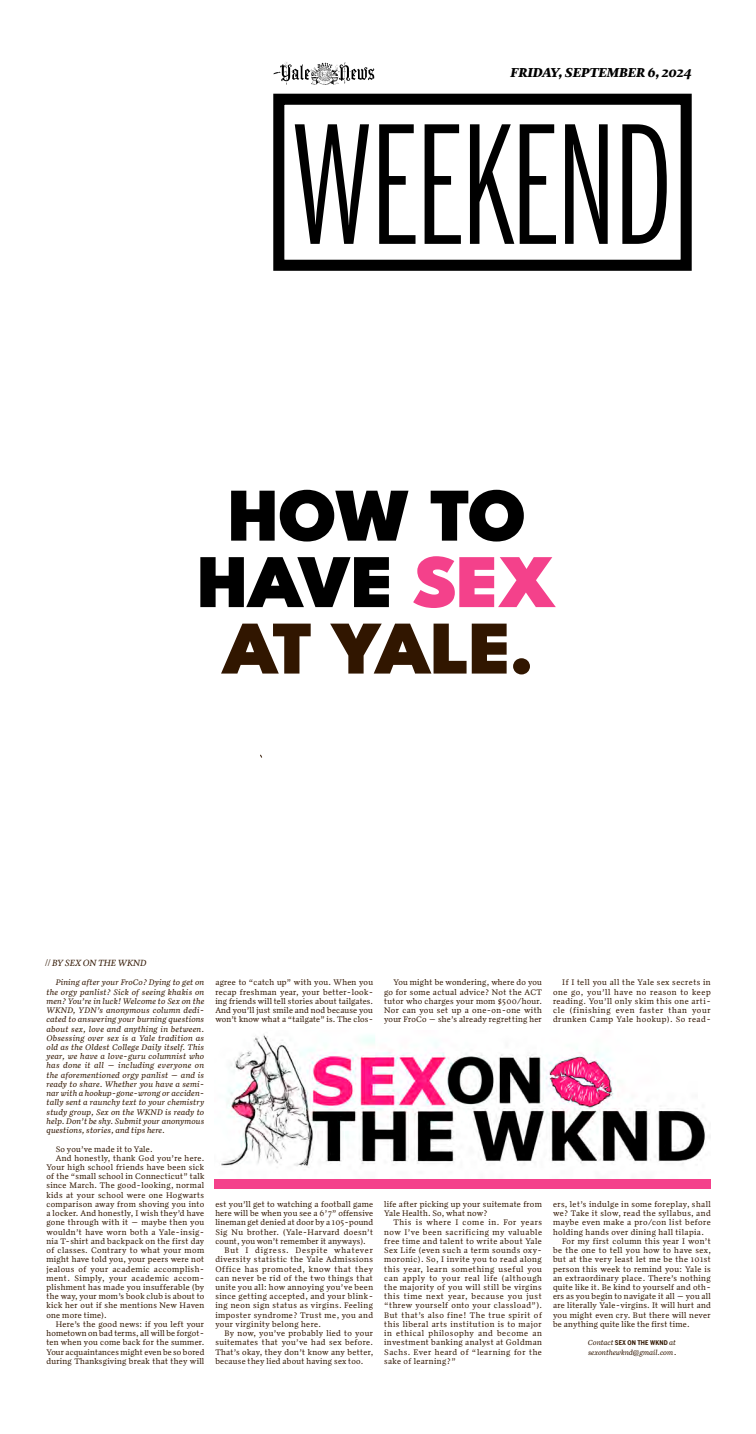
<style>
.page{position:relative;width:756px;height:1434px;background:#fff}
.page>*{position:absolute;margin:0;border:0;box-sizing:border-box;transform-origin:0 0}
.t1{font:161.44px "Benton Sans Extra Comp";letter-spacing:-.01em;color:#000}
.t2{font:900 75.69px/66.4px "League Spartan";letter-spacing:-.02em;color:#000;text-align:center;scale:1.04 1}
.t3{font:italic 700 12.95px "Quiosco Two";color:#000}
.t4{font:italic 9.19px "Quiosco Two";color:#311600}
.t5{font:8.31px/9.2px "Quiosco Two";letter-spacing:.035em;color:#311600;text-align:justify}
.t6{font:italic 8.31px/9.2px "Quiosco Two";letter-spacing:.02em;color:#311600;text-align:justify}
.t7{font:8.31px "Quiosco Two";letter-spacing:.055em;color:#311600}
.t8{font:8.31px "Quiosco Two";letter-spacing:.06em;color:#311600}
.t9{font:8.31px "Quiosco Two";letter-spacing:.065em;color:#311600}
.t10{font:8.31px "Quiosco Two";letter-spacing:.095em;color:#311600}
.t11{font:italic 7.35px "Quiosco Two";color:#311600}
.t12{font:700 6.48px "Benton Sans Cond";letter-spacing:.02em;color:#311600}
.s1{color:#f4418b}
.s2{color:#311600}
.s3{font-family:"Benton Sans Extra Comp";font-style:normal}
.s4{font-family:"Quiosco Two";font-weight:400;font-style:italic;font-size:7.35px}
.s5{font-family:"Benton Sans Cond";font-weight:700;font-style:normal;font-size:6.48px}
</style>
<div class="page">
<div style="left:273px;top:94px;width:419px;height:177px;border:11px solid #000"></div>
<img style="left:310px;top:64px;width:29px;height:21px">
<img style="left:274px;top:62px;width:14px;height:22px">
<svg style="left:280px;top:64px;width:30px;height:17px"></svg>
<svg style="left:339px;top:64px;width:35px;height:17px"></svg>
<svg style="left:317px;top:63px;width:15px;height:5px"></svg>
<img style="left:221px;top:1034px;width:490px;height:134px">
<div style="left:214px;top:1179px;width:497px;height:9px;background:#f4418b"></div>
<h3 class="t3" style="left:511px;top:65px;width:183px">FRIDAY, SEPTEMBER 6, 2024</h3>
<h1 class="t1" style="left:291px;top:91px;width:382px">WEEKEND</h1>
<h2 class="t2" style="left:198px;top:476px;width:348px">HOW TO<br>HAVE <span class="s1">SEX<br></span><span class="s2">AT YALE.</span></h2>
<p class="t4" style="left:45px;top:957px;width:103px"><span class="s3">//</span> BY SEX ON THE WKND</p>
<p class="t6" style="left:47px;top:977px;width:159px;text-indent:9px">Pining after your FroCo? Dying to get on the orgy panlist? Sick of seeing khakis on men? You’re in luck! Welcome to Sex on the WKND, YDN’s anonymous column dedi&shy;cated to answering your burning questions about sex, love and anything in between.<br>Obsessing over sex is a Yale tradition as old as the Oldest College Daily itself. This year, we have a love-guru columnist who has done it all — including everyone on the aforementioned orgy panlist — and is ready to share. Whether you have a semi&shy;nar with a hookup-gone-wrong or acciden&shy;tally sent a raunchy text to your chemistry study group, Sex on the WKND is ready to help. Don’t be shy. Submit your anonymous questions, stories, and tips here.</p>
<p class="t5" style="left:56px;top:1143px;width:99px">So you’ve made it to Yale.</p>
<p class="t5" style="left:56px;top:1153px;width:150px">And honestly, thank God you’re here.</p>
<p class="t5" style="left:46px;top:1162px;width:159px">Your high school friends have been sick</p>
<p class="t5" style="left:47px;top:1171px;width:159px">of the “small school in Connecticut” talk</p>
<p class="t5" style="left:47px;top:1180px;width:159px">since March. The good-looking, normal</p>
<p class="t5" style="left:47px;top:1190px;width:159px">kids at your school were one Hogwarts</p>
<p class="t5" style="left:47px;top:1199px;width:159px">comparison away from shoving you into</p>
<p class="t5" style="left:47px;top:1208px;width:159px">a locker. And honestly, I wish they’d have</p>
<p class="t5" style="left:47px;top:1217px;width:159px">gone through with it — maybe then you</p>
<p class="t5" style="left:47px;top:1226px;width:159px">wouldn’t have worn both a Yale-insig-</p>
<p class="t5" style="left:47px;top:1236px;width:159px">nia T-shirt and backpack on the first day</p>
<p class="t5" style="left:47px;top:1245px;width:159px">of classes. Contrary to what your mom</p>
<p class="t5" style="left:47px;top:1254px;width:159px">might have told you, your peers were not</p>
<p class="t5" style="left:47px;top:1263px;width:159px">jealous of your academic accomplish-</p>
<p class="t7" style="left:47px;top:1272px;width:159px">ment. Simply, your academic accom-</p>
<p class="t5" style="left:47px;top:1282px;width:159px">plishment has made you insufferable (by</p>
<p class="t5" style="left:47px;top:1291px;width:159px">the way, your mom’s book club is about to</p>
<p class="t5" style="left:47px;top:1300px;width:159px">kick her out if she mentions New Haven</p>
<p class="t5" style="left:47px;top:1309px;width:62px">one more time).</p>
<p class="t5" style="left:56px;top:1319px;width:150px">Here’s the good news: if you left your</p>
<p class="t5" style="left:47px;top:1328px;width:159px">hometown on bad terms, all will be forgot-</p>
<p class="t5" style="left:47px;top:1337px;width:159px">ten when you come back for the summer.</p>
<p class="t5" style="left:47px;top:1346px;width:159px">Your acquaintances might even be so bored</p>
<p class="t5" style="left:47px;top:1356px;width:159px">during Thanksgiving break that they will</p>
<p class="t5" style="left:215px;top:977px;width:159px">agree to “catch up” with you. When you recap freshman year, your better-look&shy;ing friends will tell stories about tailgates.<br>And you’ll just smile and nod because you won’t know what a “tailgate” is. The clos-</p>
<p class="t5" style="left:215px;top:1199px;width:159px">est you’ll get to watching a football game</p>
<p class="t5" style="left:215px;top:1208px;width:159px">here will be when you see a 6’7” offensive</p>
<p class="t5" style="left:215px;top:1217px;width:159px">lineman get denied at door by a 105-pound</p>
<p class="t5" style="left:215px;top:1226px;width:159px">Sig Nu brother. (Yale-Harvard doesn’t</p>
<p class="t5" style="left:215px;top:1236px;width:152px">count, you won’t remember it anyways).</p>
<p class="t10" style="left:225px;top:1244px;width:150px">But I digress. Despite whatever</p>
<p class="t8" style="left:215px;top:1254px;width:159px">diversity statistic the Yale Admissions</p>
<p class="t9" style="left:215px;top:1263px;width:159px">Office has promoted, know that they</p>
<p class="t7" style="left:215px;top:1272px;width:159px">can never be rid of the two things that</p>
<p class="t5" style="left:215px;top:1282px;width:159px">unite you all: how annoying you’ve been</p>
<p class="t5" style="left:215px;top:1291px;width:159px">since getting accepted, and your blink-</p>
<p class="t7" style="left:215px;top:1300px;width:159px">ing neon sign status as virgins. Feeling</p>
<p class="t7" style="left:215px;top:1309px;width:159px">imposter syndrome? Trust me, you and</p>
<p class="t5" style="left:215px;top:1319px;width:107px">your virginity belong here.</p>
<p class="t5" style="left:225px;top:1328px;width:150px">By now, you’ve probably lied to your</p>
<p class="t5" style="left:215px;top:1337px;width:159px">suitemates that you’ve had sex before.</p>
<p class="t5" style="left:215px;top:1346px;width:160px">That’s okay, they don’t know any better,</p>
<p class="t5" style="left:215px;top:1356px;width:150px">because they lied about having sex too.</p>
<p class="t5" style="left:384px;top:977px;width:159px;text-indent:9px">You might be wondering, where do you go for some actual advice? Not the ACT tutor who charges your mom $500/hour.<br>Nor can you set up a one-on-one with your FroCo — she’s already regretting her</p>
<p class="t5" style="left:553px;top:977px;width:159px;text-indent:9px">If I tell you all the Yale sex secrets in one go, you’ll have no reason to keep reading. You’ll only skim this one arti&shy;cle (finishing even faster than your drunken Camp Yale hookup). So read-</p>
<p class="t5" style="left:384px;top:1199px;width:159px">life after picking up your suitemate from<br>Yale Health. So, what now?</p>
<p class="t5" style="left:384px;top:1217px;width:160px;text-indent:9px">This is where I come in. For years now I’ve been sacrificing my valuable free time and talent to write about Yale Sex Life (even such a term sounds oxy&shy;moronic). So, I invite you to read along this year, learn something useful you can apply to your real life (although the majority of you will still be virgins this time next year, because you just “threw yourself onto your classload”).<br>But that’s also fine! The true spirit of this liberal arts institution is to major in ethical philosophy and become an investment banking analyst at Goldman Sachs. Ever heard of “learning for the sake of learning?”</p>
<p class="t5" style="left:553px;top:1199px;width:159px">ers, let’s indulge in some foreplay, shall</p>
<p class="t7" style="left:553px;top:1208px;width:159px">we? Take it slow, read the syllabus, and</p>
<p class="t7" style="left:553px;top:1217px;width:159px">maybe even make a pro/con list before</p>
<p class="t5" style="left:553px;top:1226px;width:152px">holding hands over dining hall tilapia.</p>
<p class="t5" style="left:562px;top:1236px;width:150px">For my first column this year I won’t</p>
<p class="t5" style="left:553px;top:1245px;width:159px">be the one to tell you how to have sex,</p>
<p class="t5" style="left:553px;top:1254px;width:159px">but at the very least let me be the 101st</p>
<p class="t5" style="left:553px;top:1263px;width:159px">person this week to remind you: Yale is</p>
<p class="t5" style="left:553px;top:1273px;width:159px">an extraordinary place. There’s nothing</p>
<p class="t5" style="left:553px;top:1282px;width:159px">quite like it. Be kind to yourself and oth-</p>
<p class="t5" style="left:553px;top:1291px;width:159px">ers as you begin to navigate it all — you all</p>
<p class="t5" style="left:553px;top:1300px;width:159px">are literally Yale-virgins. It will hurt and</p>
<p class="t5" style="left:553px;top:1309px;width:159px">you might even cry. But there will never</p>
<p class="t5" style="left:553px;top:1319px;width:138px">be anything quite like the first time.</p>
<p class="t12" style="left:588px;top:1339px;width:89px"><span class="s4">Contact</span> SEX ON THE WKND <span class="s4">at</span></p>
<p class="t11" style="left:588px;top:1347px;width:89px">sexonthewknd@gmail.com <span class="s5">.</span></p>
</div>
